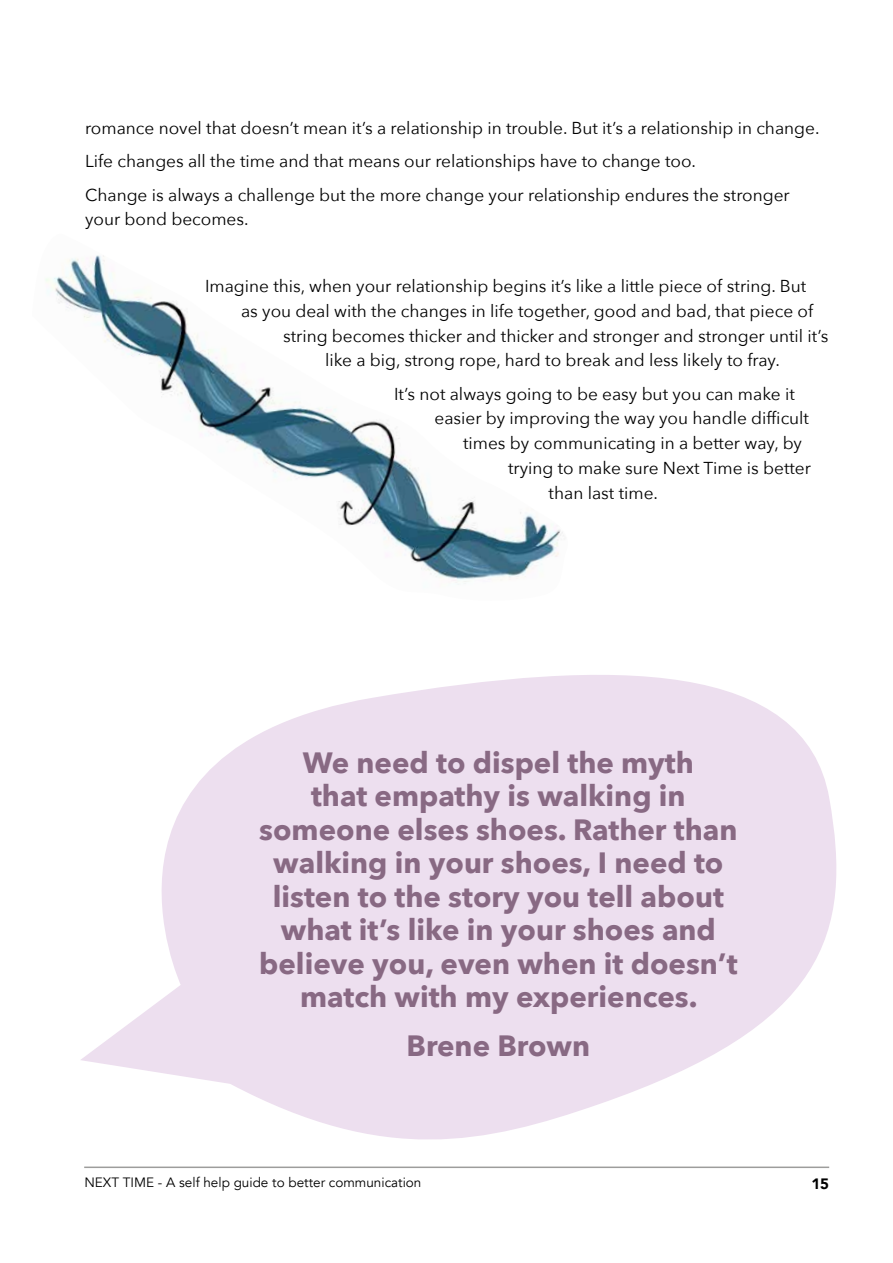
<style>
.page{position:relative;width:893px;height:1263px;background:#fff}
.page>*{position:absolute;margin:0;border:0;box-sizing:border-box;transform-origin:0 0}
.t1{font:700 29.25px/33.5px "Avenir Next";color:#886983;text-align:center}
.t2{font:17.25px/33.3px "Avenir Next";color:#000}
.t3{font:900 15px "Avenir";color:#000}
.t4{font:13.5px "Avenir";color:#000}
</style>
<div class="page">
<hr style="left:84px;top:1166px;width:745px;height:2px;background:#9d9d9c">
<svg style="left:81px;top:675px;width:756px;height:465px;fill:#eddfef"></svg>
<img style="left:46px;top:255px;width:518px;height:330px">
<p class="t2" style="left:85px;top:111px;width:736px">romance novel that doesn’t mean it’s a relationship in trouble. But it’s a relationship in change.<br>Life changes all the time and that means our relationships have to change too.<br>Change is always a challenge but the more change your relationship endures the stronger</p>
<p class="t2" style="left:85px;top:202px;width:165px">your bond becomes.</p>
<p class="t2" style="left:205px;top:269px;width:603px">Imagine this, when your relationship begins it’s like a little piece of string. But</p>
<p class="t2" style="left:241px;top:293px;width:574px">as you deal with the changes in life together, good and bad, that piece of</p>
<p class="t2" style="left:283px;top:318px;width:547px">string becomes thicker and thicker and stronger and stronger until it’s</p>
<p class="t2" style="left:325px;top:343px;width:456px">like a big, strong rope, hard to break and less likely to fray.</p>
<p class="t2" style="left:394px;top:376px;width:402px">It’s not always going to be easy but you can make it</p>
<p class="t2" style="left:435px;top:401px;width:376px">easier by improving the way you handle difficult</p>
<p class="t2" style="left:463px;top:426px;width:340px">times by communicating in a better way, by</p>
<p class="t2" style="left:508px;top:450px;width:304px">trying to make sure Next Time is better</p>
<p class="t2" style="left:549px;top:475px;width:111px">than last time.</p>
<p class="t1" style="left:259px;top:745px;width:480px">We need to dispel the myth<br>that empathy is walking in someone elses shoes. Rather than walking in your shoes, I need to listen to the story you tell about what it’s like in your shoes and believe you, even when it doesn’t match with my experiences.</p>
<h1 class="t1" style="left:407px;top:1029px;width:185px">Brene Brown</h1>
<p class="t4" style="left:84px;top:1174px;width:339px">NEXT TIME - A self help guide to better communication</p>
<p class="t3" style="left:811px;top:1170px;width:19px">15</p>
</div>
